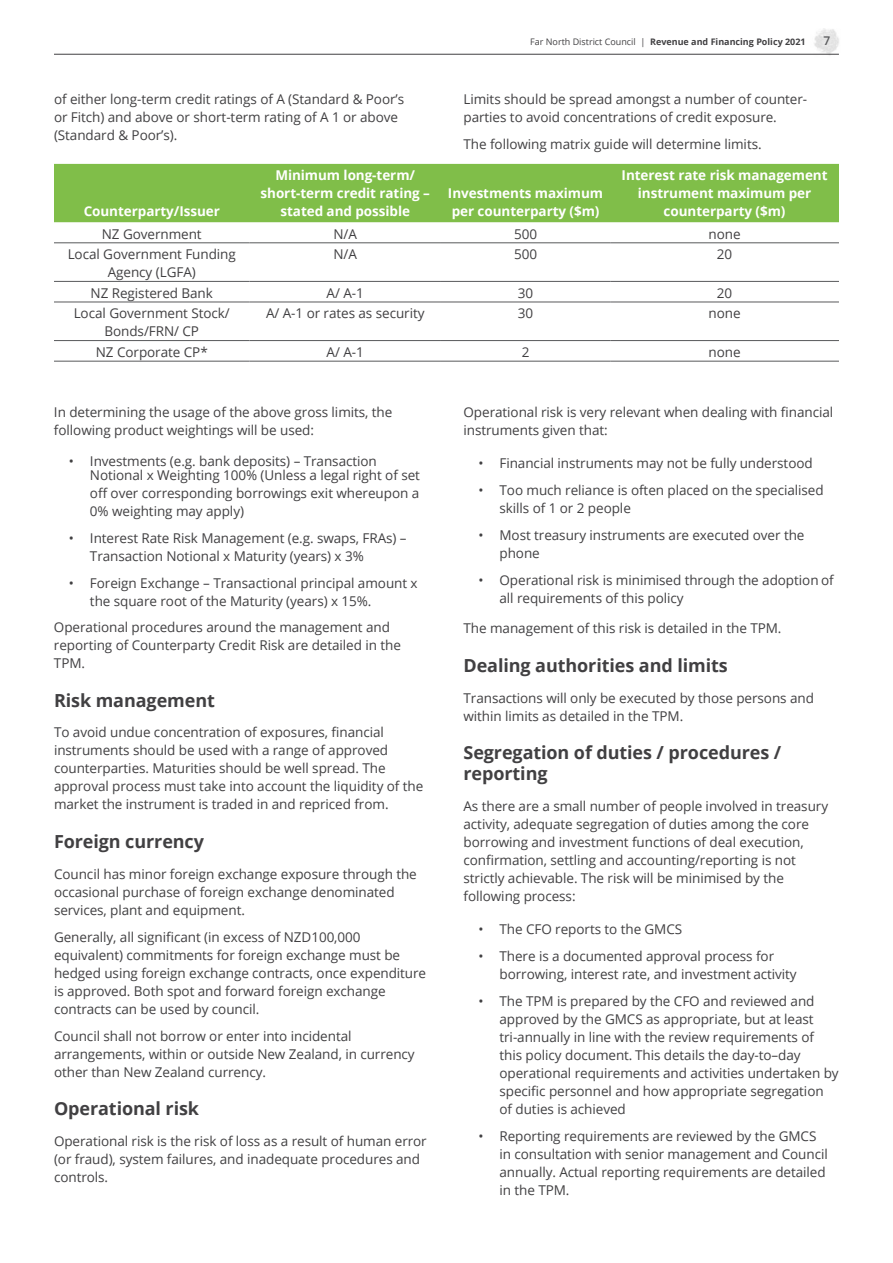
<style>
.page{position:relative;width:893px;height:1263px;background:#fff}
.page>*{position:absolute;margin:0;border:0;box-sizing:border-box;transform-origin:0 0}
.t1{font:700 18px/21px "Open Sans";letter-spacing:-.005em;color:#414042}
.t2{font:13.5px/18px "Open Sans";letter-spacing:-.005em;color:#414042}
.t3{font:700 13.5px/18px "Open Sans";letter-spacing:-.005em;color:#fff;text-align:center}
.t4{font:600 12px "Open Sans";color:#58595b}
.t5{font:700 9px "Open Sans";color:#414042}
.s1{font-weight:400}
</style>
<div class="page">
<img style="left:811px;top:28px;width:28px;height:26px">
<hr style="left:54px;top:54px;width:785px;height:1px;background:#414042">
<div style="left:54px;top:164px;width:785px;height:58px;background:#80be49"></div>
<hr style="left:54px;top:242px;width:196px;height:1px;background:#58595b">
<hr style="left:250px;top:242px;width:191px;height:1px;background:#58595b">
<hr style="left:441px;top:242px;width:169px;height:1px;background:#58595b">
<hr style="left:610px;top:242px;width:229px;height:1px;background:#58595b">
<hr style="left:54px;top:281px;width:196px;height:1px;background:#58595b">
<hr style="left:250px;top:281px;width:191px;height:1px;background:#58595b">
<hr style="left:441px;top:281px;width:169px;height:1px;background:#58595b">
<hr style="left:610px;top:281px;width:229px;height:1px;background:#58595b">
<hr style="left:54px;top:302px;width:196px;height:1px;background:#58595b">
<hr style="left:250px;top:302px;width:191px;height:1px;background:#58595b">
<hr style="left:441px;top:302px;width:169px;height:1px;background:#58595b">
<hr style="left:610px;top:302px;width:229px;height:1px;background:#58595b">
<hr style="left:54px;top:340px;width:196px;height:1px;background:#58595b">
<hr style="left:250px;top:340px;width:191px;height:1px;background:#58595b">
<hr style="left:441px;top:340px;width:169px;height:1px;background:#58595b">
<hr style="left:610px;top:340px;width:229px;height:1px;background:#58595b">
<hr style="left:54px;top:361px;width:196px;height:1px;background:#58595b">
<hr style="left:250px;top:361px;width:191px;height:1px;background:#58595b">
<hr style="left:441px;top:361px;width:169px;height:1px;background:#58595b">
<hr style="left:610px;top:361px;width:229px;height:1px;background:#58595b">
<p class="t5" style="left:530px;top:36px;width:277px"><span class="s1">Far North District Council |</span> Revenue and Financing Policy 2021</p>
<p class="t4" style="left:823px;top:32px;width:8px">7</p>
<p class="t2" style="left:54px;top:90px;width:352px">of either long-term credit ratings of A (Standard &amp; Poor’s or Fitch) and above or short-term rating of A 1 or above (Standard &amp; Poor’s).</p>
<p class="t2" style="left:463px;top:90px;width:345px">Limits should be spread amongst a number of counter&shy;parties to avoid concentrations of credit exposure.</p>
<p class="t2" style="left:463px;top:135px;width:300px">The following matrix guide will determine limits.</p>
<p class="t3" style="left:84px;top:202px;width:138px">Counterparty/Issuer</p>
<p class="t3" style="left:261px;top:166px;width:171px">Minimum long-term/ short-term credit rating – stated and possible</p>
<p class="t3" style="left:448px;top:184px;width:157px;text-align:left">Investments maximum per counterparty ($m)</p>
<p class="t3" style="left:622px;top:166px;width:207px">Interest rate risk management instrument maximum per counterparty ($m)</p>
<p class="t2" style="left:102px;top:224px;width:101px">NZ Government</p>
<p class="t2" style="left:333px;top:224px;width:25px">N/A</p>
<p class="t2" style="left:514px;top:224px;width:25px">500</p>
<p class="t2" style="left:708px;top:224px;width:34px">none</p>
<p class="t2" style="left:68px;top:245px;width:170px;text-align:center">Local Government Funding<br>Agency (LGFA)</p>
<p class="t2" style="left:333px;top:245px;width:25px">N/A</p>
<p class="t2" style="left:514px;top:245px;width:25px">500</p>
<p class="t2" style="left:717px;top:245px;width:17px">20</p>
<p class="t2" style="left:91px;top:283px;width:124px">NZ Registered Bank</p>
<p class="t2" style="left:327px;top:283px;width:39px">A/ A-1</p>
<p class="t2" style="left:518px;top:283px;width:17px">30</p>
<p class="t2" style="left:717px;top:283px;width:17px">20</p>
<p class="t2" style="left:74px;top:304px;width:158px;text-align:center">Local Government Stock/<br>Bonds/FRN/ CP</p>
<p class="t2" style="left:266px;top:304px;width:160px">A/ A-1 or rates as security</p>
<p class="t2" style="left:518px;top:304px;width:17px">30</p>
<p class="t2" style="left:708px;top:304px;width:34px">none</p>
<p class="t2" style="left:96px;top:343px;width:113px">NZ Corporate CP*</p>
<p class="t2" style="left:327px;top:343px;width:39px">A/ A-1</p>
<p class="t2" style="left:522px;top:343px;width:9px">2</p>
<p class="t2" style="left:708px;top:343px;width:34px">none</p>
<p class="t2" style="left:54px;top:402px;width:340px">In determining the usage of the above gross limits, the following product weightings will be used:</p>
<p class="t2" style="left:90px;top:454px;width:331px;line-height:13.5px;text-indent:-21px">• Investments (e.g. bank deposits) – Transaction<br>Notional x Weighting 100% (Unless a legal right of set</p>
<p class="t2" style="left:90px;top:483px;width:331px">off over corresponding borrowings exit whereupon a<br>0% weighting may apply)</p>
<p class="t2" style="left:90px;top:528px;width:318px;text-indent:-21px">• Interest Rate Risk Management (e.g. swaps, FRAs) –<br>Transaction Notional x Maturity (years) x 3%</p>
<p class="t2" style="left:90px;top:573px;width:329px;text-indent:-21px">• Foreign Exchange – Transactional principal amount x the square root of the Maturity (years) x 15%.</p>
<p class="t2" style="left:54px;top:618px;width:348px">Operational procedures around the management and reporting of Counterparty Credit Risk are detailed in the<br>TPM.</p>
<h1 class="t1" style="left:54px;top:689px;width:162px">Risk management</h1>
<p class="t2" style="left:54px;top:723px;width:371px">To avoid undue concentration of exposures, financial instruments should be used with a range of approved counterparties. Maturities should be well spread. The approval process must take into account the liquidity of the market the instrument is traded in and repriced from.</p>
<h1 class="t1" style="left:54px;top:830px;width:152px">Foreign currency</h1>
<p class="t2" style="left:54px;top:864px;width:364px">Council has minor foreign exchange exposure through the occasional purchase of foreign exchange denominated services, plant and equipment.</p>
<p class="t2" style="left:54px;top:927px;width:374px">Generally, all significant (in excess of NZD100,000 equivalent) commitments for foreign exchange must be hedged using foreign exchange contracts, once expenditure is approved. Both spot and forward foreign exchange contracts can be used by council.</p>
<p class="t2" style="left:54px;top:1026px;width:362px">Council shall not borrow or enter into incidental arrangements, within or outside New Zealand, in currency other than New Zealand currency.</p>
<h1 class="t1" style="left:54px;top:1098px;width:147px">Operational risk</h1>
<p class="t2" style="left:54px;top:1132px;width:374px">Operational risk is the risk of loss as a result of human error (or fraud), system failures, and inadequate procedures and controls.</p>
<p class="t2" style="left:463px;top:402px;width:371px">Operational risk is very relevant when dealing with financial instruments given that:</p>
<p class="t2" style="left:478px;top:453px;width:336px">• Financial instruments may not be fully understood</p>
<p class="t2" style="left:499px;top:480px;width:326px;text-indent:-21px">• Too much reliance is often placed on the specialised skills of 1 or 2 people</p>
<p class="t2" style="left:499px;top:525px;width:306px;text-indent:-21px">• Most treasury instruments are executed over the phone</p>
<p class="t2" style="left:499px;top:570px;width:336px;text-indent:-21px">• Operational risk is minimised through the adoption of all requirements of this policy</p>
<p class="t2" style="left:463px;top:619px;width:320px">The management of this risk is detailed in the TPM.</p>
<h1 class="t1" style="left:463px;top:654px;width:266px">Dealing authorities and limits</h1>
<p class="t2" style="left:463px;top:688px;width:352px">Transactions will only be executed by those persons and within limits as detailed in the TPM.</p>
<h1 class="t1" style="left:463px;top:742px;width:319px">Segregation of duties / procedures / reporting</h1>
<p class="t2" style="left:463px;top:797px;width:366px">As there are a small number of people involved in treasury activity, adequate segregation of duties among the core borrowing and investment functions of deal execution, confirmation, settling and accounting/reporting is not strictly achievable. The risk will be minimised by the following process:</p>
<p class="t2" style="left:478px;top:919px;width:205px">• The CFO reports to the GMCS</p>
<p class="t2" style="left:499px;top:946px;width:299px;text-indent:-21px">• There is a documented approval process for borrowing, interest rate, and investment activity</p>
<p class="t2" style="left:499px;top:991px;width:341px;text-indent:-21px">• The TPM is prepared by the CFO and reviewed and approved by the GMCS as appropriate, but at least tri-annually in line with the review requirements of this policy document. This details the day-to–day operational requirements and activities undertaken by specific personnel and how appropriate segregation of duties is achieved</p>
<p class="t2" style="left:499px;top:1126px;width:330px;text-indent:-21px">• Reporting requirements are reviewed by the GMCS in consultation with senior management and Council annually. Actual reporting requirements are detailed in the TPM.</p>
</div>
